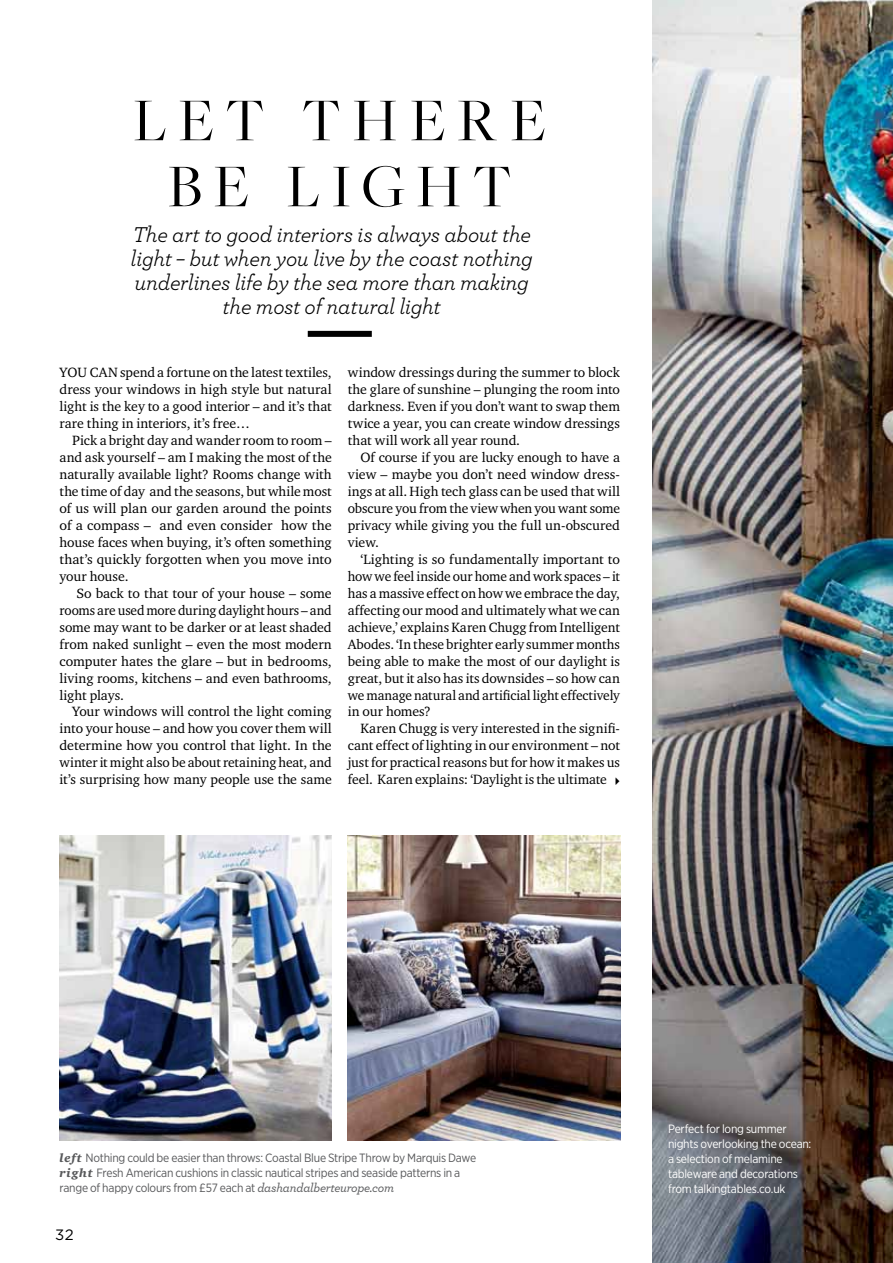
<style>
.page{position:relative;width:893px;height:1263px;background:#fff}
.page>*{position:absolute;margin:0;border:0;box-sizing:border-box;transform-origin:0 0}
.t1{font:63px/66px "Freight Big Pro";letter-spacing:.175em;color:#000;text-align:center}
.t2{font:italic 22.5px/24px "Archer";letter-spacing:-.015em;color:#000;text-align:center}
.t3{font:15px "Gotham";color:#000}
.t4{font:13.8px/17px "Charter ITCA";letter-spacing:-.005em;color:#000;text-align:justify}
.t5{font:12px/15px "Gotham Narrow";letter-spacing:-.02em;color:#58595b}
.t6{font:12px/15px "Gotham Narrow";letter-spacing:-.02em;color:#fff}
.s1{font-family:"Charter ITCA";font-weight:900;font-style:italic}
.s2{font-family:"Archer";font-weight:500;font-style:italic;font-size:12.75px}
</style>
<div class="page">
<img style="left:60px;top:835px;width:272px;height:305px">
<img style="left:652px;top:0;width:241px;height:1263px">
<img style="left:348px;top:835px;width:272px;height:305px">
<div style="left:308px;top:331px;width:64px;height:6px;background:#000"></div>
<h1 class="t1" style="left:133px;top:85px;width:415px">LET THERE<br>BE LIGHT</h1>
<h2 class="t2" style="left:131px;top:221px;width:404px">The art to good interiors is always about the light – but when you live by the coast nothing underlines life by the sea more than making the most of natural light</h2>
<p class="t4" style="left:60px;top:364px;width:274px">You can spend a fortune on the latest textiles, dress your windows in high style but natural light is the key to a good interior – and it’s that rare thing in interiors, it’s free…</p>
<p class="t4" style="left:60px;top:432px;width:274px;text-indent:13px">Pick a bright day and wander room to room – and ask yourself – am I making the most of the naturally available light? Rooms change with the time of day and the seasons, but while most of us will plan our garden around the points of a compass – and even consider how the house faces when buying, it’s often something that’s quickly forgotten when you move into your house.</p>
<p class="t4" style="left:60px;top:584px;width:274px;text-indent:17px">So back to that tour of your house – some rooms are used more during daylight hours – and some may want to be darker or at least shaded from naked sunlight – even the most modern computer hates the glare – but in bedrooms, living rooms, kitchens – and even bathrooms, light plays.</p>
<p class="t4" style="left:60px;top:703px;width:274px;text-indent:13px">Your windows will control the light coming into your house – and how you cover them will determine how you control that light. In the winter it might also be about retaining heat, and it’s surprising how many people use the same</p>
<p class="t4" style="left:348px;top:364px;width:274px">window dressings during the summer to block the glare of sunshine – plunging the room into darkness. Even if you don’t want to swap them twice a year, you can create window dressings that will work all year round.</p>
<p class="t4" style="left:348px;top:449px;width:274px;text-indent:13px">Of course if you are lucky enough to have a view – maybe you don’t need window dress&shy;ings at all. High tech glass can be used that will obscure you from the view when you want some privacy while giving you the full un-obscured view.</p>
<p class="t4" style="left:348px;top:550px;width:274px;text-indent:13px">‘Lighting is so fundamentally important to how we feel inside our home and work spaces – it has a massive effect on how we embrace the day, affecting our mood and ultimately what we can achieve,’ explains Karen Chugg from Intelligent Abodes. ‘In these brighter early summer months being able to make the most of our daylight is great, but it also has its downsides – so how can we manage natural and artificial light effectively in our homes?</p>
<p class="t4" style="left:348px;top:720px;width:274px;text-indent:13px">Karen Chugg is very interested in the signifi&shy;cant effect of lighting in our environment – not just for practical reasons but for how it makes us feel. Karen explains: ‘Daylight is the ultimate</p>
<p class="t5" style="left:60px;top:1149px;width:418px"><span class="s1">left</span> Nothing could be easier than throws: Coastal Blue Stripe Throw by Marquis Dawe <span class="s1">right</span> Fresh American cushions in classic nautical stripes and seaside patterns in a range of happy colours from £57 each at <span class="s2">dashandalberteurope.com</span></p>
<p class="t3" style="left:55px;top:1225px;width:20px">32</p>
<p class="t6" style="left:668px;top:1121px;width:145px">Perfect for long summer nights overlooking the ocean: a selection of melamine tableware and decorations from talkingtables.co.uk</p>
</div>
